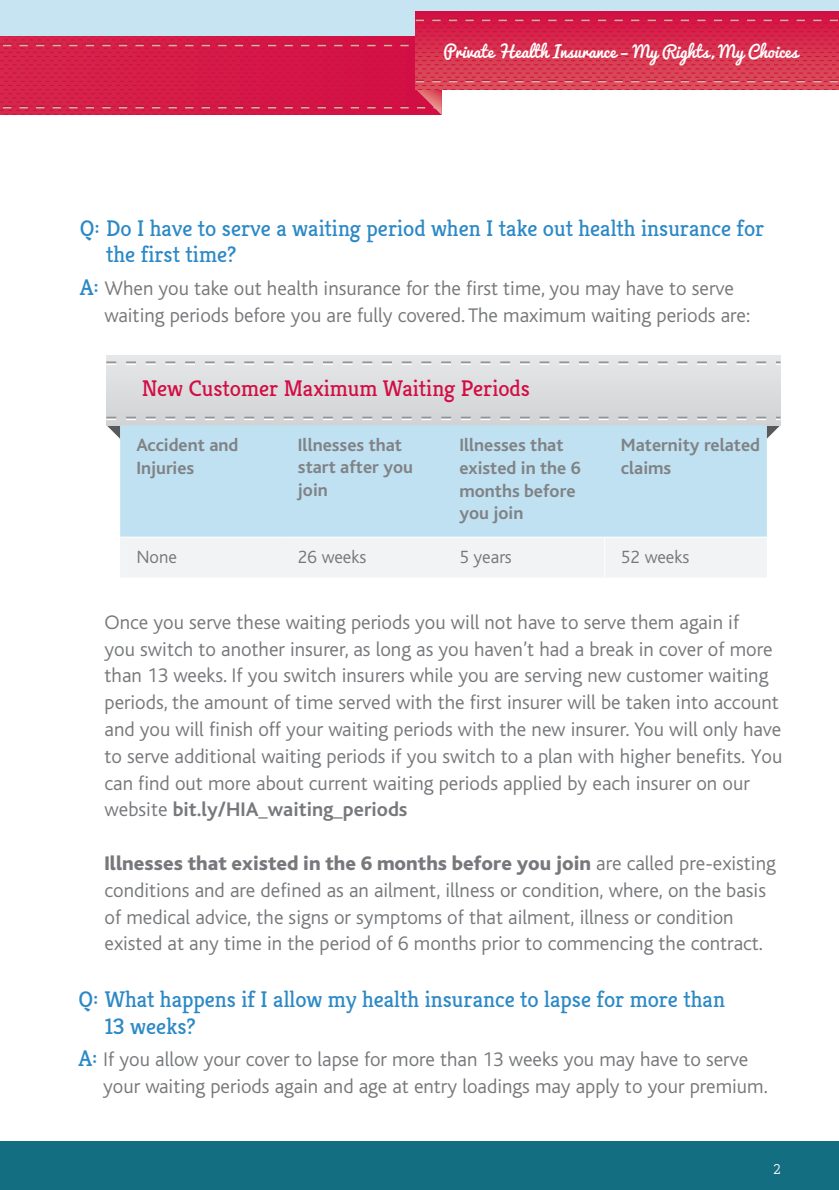
<style>
.page{position:relative;width:839px;height:1190px;background:#fff}
.page>*{position:absolute;margin:0;border:0;box-sizing:border-box;transform-origin:0 0}
.t1{font:22.6px/26.8px "Kreon";color:#2c89c6}
.t2{font:22.6px "Kreon";color:#d20d44}
.t3{font:300 20.6px/26.8px "Bliss";color:#76787b}
.t4{font:700 18.6px/22.2px "Bliss";color:#808285}
.t5{font:300 18.6px "Bliss";color:#76787b}
.t6{font:16.4px "Pacifico";color:#fff}
.t7{font:300 14.4px "Kreon";color:#fff}
.s1{font-family:"Kreon";font-weight:400;font-size:22.6px;color:#2c89c6}
.s2{font-weight:700}
.s3{font-weight:800}
</style>
<div class="page">
<div style="left:0;top:1140px;width:839px;height:50px;background:#146e82"></div>
<div style="left:0;top:0;width:839px;height:56px;background:#c6e4f2"></div>
<div style="left:0;top:37px;width:442px;height:78px;background:linear-gradient(to right,#d5244a,#d20d44)"></div>
<svg style="left:0;top:89px;width:442px;height:26px;background:#d31f4a"></svg>
<svg style="left:416px;top:12px;width:423px;height:77px;background:#d73952"></svg>
<svg style="left:0;top:17px;width:839px;height:39px"></svg>
<svg style="left:416px;top:80px;width:423px;height:2px"></svg>
<div style="left:106px;top:356px;width:674px;height:69px;background:#dcdddf"></div>
<svg style="left:106px;top:361px;width:674px;height:4px"></svg>
<svg style="left:106px;top:417px;width:674px;height:22px"></svg>
<div style="left:120px;top:425px;width:647px;height:112px;background:#bfe1f1"></div>
<div style="left:120px;top:538px;width:647px;height:39px;background:#f2f3f4"></div>
<hr style="left:604px;top:537px;width:1px;height:40px;background:#fff">
<p class="t6" style="left:443px;top:43px;width:356px">Private Health Insurance – My Rights, My Choices</p>
<p class="t1" style="left:106px;top:215px;width:660px;text-indent:-26px">Q: Do I have to serve a waiting period when I take out health insurance for the first time?</p>
<p class="t3" style="left:105px;top:275px;width:647px;text-indent:-25px"><span class="s1">A:</span> When you take out health insurance for the first time, you may have to serve waiting periods before you are fully covered. The maximum waiting periods are:</p>
<p class="t2" style="left:142px;top:375px;width:390px">New Customer Maximum Waiting Periods</p>
<p class="t4" style="left:136px;top:434px;width:103px">Accident and<br>Injuries</p>
<p class="t4" style="left:298px;top:434px;width:117px">Illnesses that start after you join</p>
<p class="t4" style="left:459px;top:434px;width:123px">Illnesses that existed in the 6 months before you join</p>
<p class="t4" style="left:621px;top:434px;width:141px">Maternity related claims</p>
<p class="t5" style="left:136px;top:547px;width:42px">None</p>
<p class="t5" style="left:298px;top:547px;width:70px">26 weeks</p>
<p class="t5" style="left:459px;top:547px;width:54px">5 years</p>
<p class="t5" style="left:621px;top:547px;width:70px">52 weeks</p>
<p class="t3" style="left:105px;top:609px;width:679px">Once you serve these waiting periods you will not have to serve them again if<br>you switch to another insurer, as long as you haven’t had a break in cover of more than 13 weeks. If you switch insurers while you are serving new customer waiting periods, the amount of time served with the first insurer will be taken into account and you will finish off your waiting periods with the new insurer. You will only have to serve additional waiting periods if you switch to a plan with higher benefits. You can find out more about current waiting periods applied by each insurer on our website <span class="s2">bit.ly/HIA_waiting_periods</span></p>
<p class="t3" style="left:105px;top:850px;width:673px"><span class="s3">Illnesses that existed in the 6 months before you join</span> are called pre-existing conditions and are defined as an ailment, illness or condition, where, on the basis of medical advice, the signs or symptoms of that ailment, illness or condition existed at any time in the period of 6 months prior to commencing the contract.</p>
<p class="t1" style="left:105px;top:986px;width:622px;text-indent:-26px">Q: What happens if I allow my health insurance to lapse for more than<br>13 weeks?</p>
<p class="t3" style="left:103px;top:1046px;width:666px;text-indent:-25px"><span class="s1">A:</span> If you allow your cover to lapse for more than 13 weeks you may have to serve your waiting periods again and age at entry loadings may apply to your premium.</p>
<p class="t7" style="left:773px;top:1161px;width:9px">2</p>
</div>
